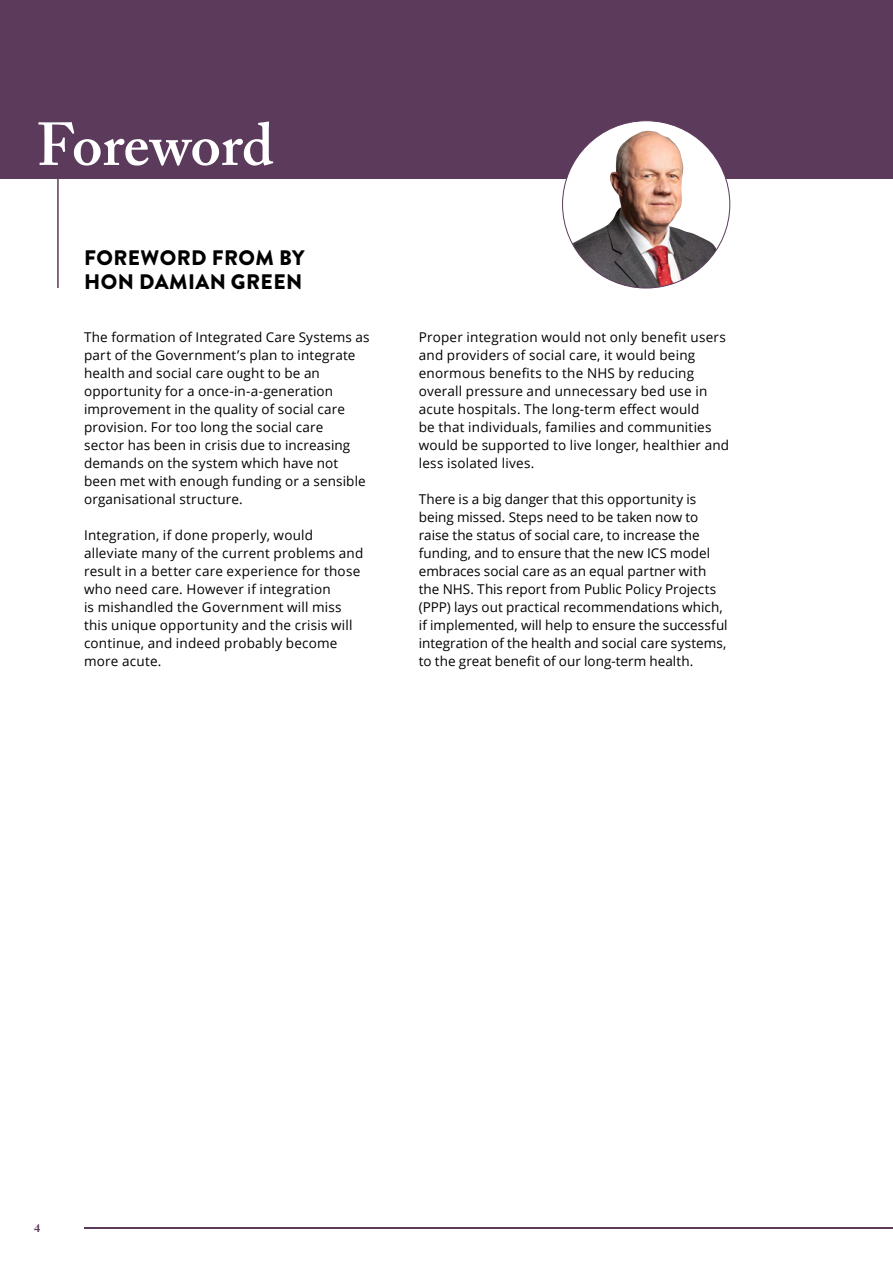
<style>
.page{position:relative;width:893px;height:1263px;background:#fff}
.page>*{position:absolute;margin:0;border:0;box-sizing:border-box;transform-origin:0 0}
.t1{font:600 60px "Adobe Caslon Pro";letter-spacing:-.005em;color:#fff}
.t2{font:900 21px/24px "Brandon Grotesque";letter-spacing:.02em;color:#000}
.Main_Body_Indent{font:13.5px/18px "Open Sans";letter-spacing:.01em;color:#000}
.t3{font:700 12px "Adobe Caslon Pro";color:#5b3a5b}
</style>
<div class="page">
<div style="left:0;top:0;width:893px;height:179px;background:#5b3a5b"></div>
<div style="left:563px;top:121px;width:167px;height:167px;background:#fff;border-radius:50%"></div>
<img style="left:572px;top:131px;width:145px;height:157px">
<hr style="left:57px;top:179px;width:2px;height:109px;background:#5b3a5b">
<hr style="left:84px;top:1227px;width:809px;height:2px;background:#5b3a5b">
<p class="t1" style="left:37px;top:109px;width:238px">Foreword</p>
<p class="t2" style="left:84px;top:246px;width:222px">FOREWORD FROM BY<br>HON DAMIAN GREEN</p>
<p class="Main_Body_Indent" style="left:84px;top:328px;width:287px">The formation of Integrated Care Systems as part of the Government’s plan to integrate health and social care ought to be an opportunity for a once-in-a-generation improvement in the quality of social care provision. For too long the social care<br>sector has been in crisis due to increasing demands on the system which have not been met with enough funding or a sensible organisational structure.</p>
<p class="Main_Body_Indent" style="left:84px;top:526px;width:281px">Integration, if done properly, would alleviate many of the current problems and result in a better care experience for those who need care. However if integration<br>is mishandled the Government will miss this unique opportunity and the crisis will continue, and indeed probably become more acute.</p>
<p class="Main_Body_Indent" style="left:419px;top:328px;width:312px">Proper integration would not only benefit users and providers of social care, it would being enormous benefits to the NHS by reducing overall pressure and unnecessary bed use in acute hospitals. The long-term effect would<br>be that individuals, families and communities would be supported to live longer, healthier and less isolated lives.</p>
<p class="Main_Body_Indent" style="left:419px;top:490px;width:310px">There is a big danger that this opportunity is being missed. Steps need to be taken now to raise the status of social care, to increase the funding, and to ensure that the new ICS model embraces social care as an equal partner with the NHS. This report from Public Policy Projects (PPP) lays out practical recommendations which, if implemented, will help to ensure the successful integration of the health and social care systems, to the great benefit of our long-term health.</p>
<p class="t3" style="left:34px;top:1221px;width:7px">4</p>
</div>
